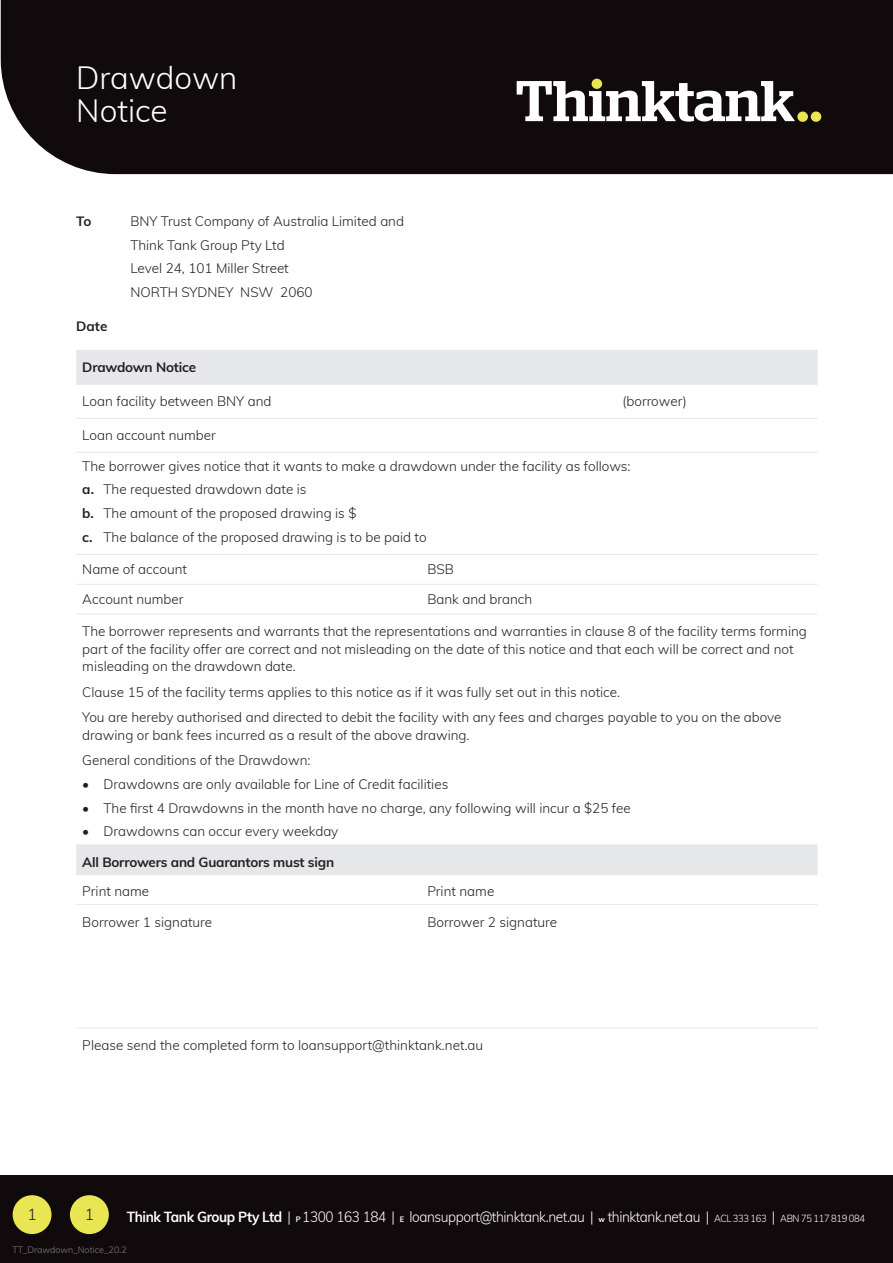
<style>
.page{position:relative;width:893px;height:1263px;background:#fff}
.page>*{position:absolute;margin:0;border:0;box-sizing:border-box;transform-origin:0 0}
.t1{font:300 31.5px/32.4px "Muli";color:#fff}
.t2{font:300 15.75px "Muli";color:#231f20}
.t3{font:300 14.7px "Muli";letter-spacing:-.03em;color:#fff;scale:.93 1}
.t4{font:300 13.5px/23.7px "Muli";color:#231f20}
.t5{font:700 13.5px "Muli";letter-spacing:-.015em;color:#231f20}
.t6{font:300 9px "Muli";color:#808285}
.s1{font-weight:700}
.s2{font-weight:700;font-size:7.8px}
.s3{font-size:10.2px}
</style>
<div class="page">
<div style="left:0;top:1175px;width:893px;height:88px;background:#110a0c"></div>
<div style="left:70px;top:1195px;width:39px;height:39px;background:#eae552;border-radius:50%"></div>
<div style="left:13px;top:1195px;width:39px;height:39px;background:#eae552;border-radius:50%"></div>
<svg style="left:76px;top:351px;width:742px;height:523px"></svg>
<hr style="left:76px;top:350px;width:742px;height:1px;background:#e6e7e9">
<hr style="left:76px;top:384px;width:742px;height:1px;background:#e6e7e9">
<hr style="left:76px;top:418px;width:742px;height:1px;background:#e6e7e9">
<hr style="left:76px;top:452px;width:742px;height:1px;background:#e6e7e9">
<hr style="left:76px;top:554px;width:742px;height:1px;background:#e6e7e9">
<hr style="left:76px;top:584px;width:742px;height:1px;background:#e6e7e9">
<hr style="left:76px;top:614px;width:742px;height:1px;background:#e6e7e9">
<hr style="left:76px;top:845px;width:742px;height:1px;background:#e6e7e9">
<hr style="left:76px;top:874px;width:742px;height:1px;background:#e6e7e9">
<hr style="left:76px;top:904px;width:742px;height:1px;background:#e6e7e9">
<hr style="left:76px;top:1028px;width:742px;height:1px;background:#e6e7e9">
<div style="left:1px;top:0;width:892px;height:174px;background:#110a0c"></div>
<svg style="left:517px;top:81px;width:278px;height:41px"></svg>
<div style="left:797px;top:112px;width:11px;height:10px;background:#eae552;border-radius:50%"></div>
<div style="left:811px;top:112px;width:10px;height:10px;background:#eae552;border-radius:50%"></div>
<div style="left:592px;top:79px;width:10px;height:10px;background:#eae552;border-radius:50%"></div>
<h1 class="t1" style="left:76px;top:60px;width:163px">Drawdown<br>Notice</h1>
<p class="t5" style="left:76px;top:211px;width:17px">To</p>
<p class="t4" style="left:130px;top:209px;width:275px">BNY Trust Company of Australia Limited and<br>Think Tank Group Pty Ltd<br>Level 24, 101 Miller Street<br>NORTH SYDNEY NSW 2060</p>
<p class="t5" style="left:76px;top:317px;width:33px">Date</p>
<p class="t5" style="left:82px;top:357px;width:115px">Drawdown Notice</p>
<p class="t4" style="left:82px;top:389px;width:191px">Loan facility between BNY and</p>
<p class="t4" style="left:622px;top:389px;width:66px">(borrower)</p>
<p class="t4" style="left:82px;top:423px;width:135px">Loan account number</p>
<p class="t4" style="left:82px;top:453px;width:550px">The borrower gives notice that it wants to make a drawdown under the facility as follows: <span class="s1">a.</span> The requested drawdown date is<br><span class="s1">b.</span> The amount of the proposed drawing is $<br><span class="s1">c.</span> The balance of the proposed drawing is to be paid to</p>
<p class="t4" style="left:82px;top:557px;width:106px">Name of account</p>
<p class="t4" style="left:427px;top:557px;width:28px">BSB</p>
<p class="t4" style="left:82px;top:587px;width:103px">Account number</p>
<p class="t4" style="left:427px;top:587px;width:107px">Bank and branch</p>
<p class="t4" style="left:82px;top:622px;width:726px;line-height:17.2px">The borrower represents and warrants that the representations and warranties in clause 8 of the facility terms forming part of the facility offer are correct and not misleading on the date of this notice and that each will be correct and not misleading on the drawdown date.</p>
<p class="t4" style="left:82px;top:678px;width:701px;line-height:25.8px">Clause 15 of the facility terms applies to this notice as if it was fully set out in this notice.<br>You are hereby authorised and directed to debit the facility with any fees and charges payable to you on the above</p>
<p class="t4" style="left:82px;top:721px;width:389px;line-height:25.8px">drawing or bank fees incurred as a result of the above drawing.<br>General conditions of the Drawdown:</p>
<p class="t4" style="left:82px;top:772px;width:368px">• Drawdowns are only available for Line of Credit facilities</p>
<p class="t4" style="left:82px;top:795px;width:550px">• The first 4 Drawdowns in the month have no charge, any following will incur a $25 fee</p>
<p class="t4" style="left:82px;top:819px;width:258px">• Drawdowns can occur every weekday</p>
<p class="t5" style="left:82px;top:852px;width:253px">All Borrowers and Guarantors must sign</p>
<p class="t4" style="left:82px;top:879px;width:68px">Print name</p>
<p class="t4" style="left:427px;top:879px;width:68px">Print name</p>
<p class="t4" style="left:82px;top:909px;width:131px">Borrower 1 signature</p>
<p class="t4" style="left:427px;top:909px;width:131px">Borrower 2 signature</p>
<p class="t4" style="left:82px;top:1032px;width:402px">Please send the completed form to loansupport@thinktank.net.au</p>
<p class="t2" style="left:27px;top:1203px;width:11px">1</p>
<p class="t2" style="left:85px;top:1203px;width:11px">1</p>
<p class="t6" style="left:13px;top:1243px;width:116px">TT_Drawdown_Notice_20.2</p>
<p class="t3" style="left:127px;top:1206px;width:795px"><span class="s1">Think Tank Group Pty Ltd</span> | <span class="s2">P</span> 1300 163 184 | <span class="s2">E</span> loansupport@thinktank.net.au | <span class="s2">w</span> thinktank.net.au | <span class="s3">ACL 333 163</span> | <span class="s3">ABN 75 117 819 084</span></p>
</div>
